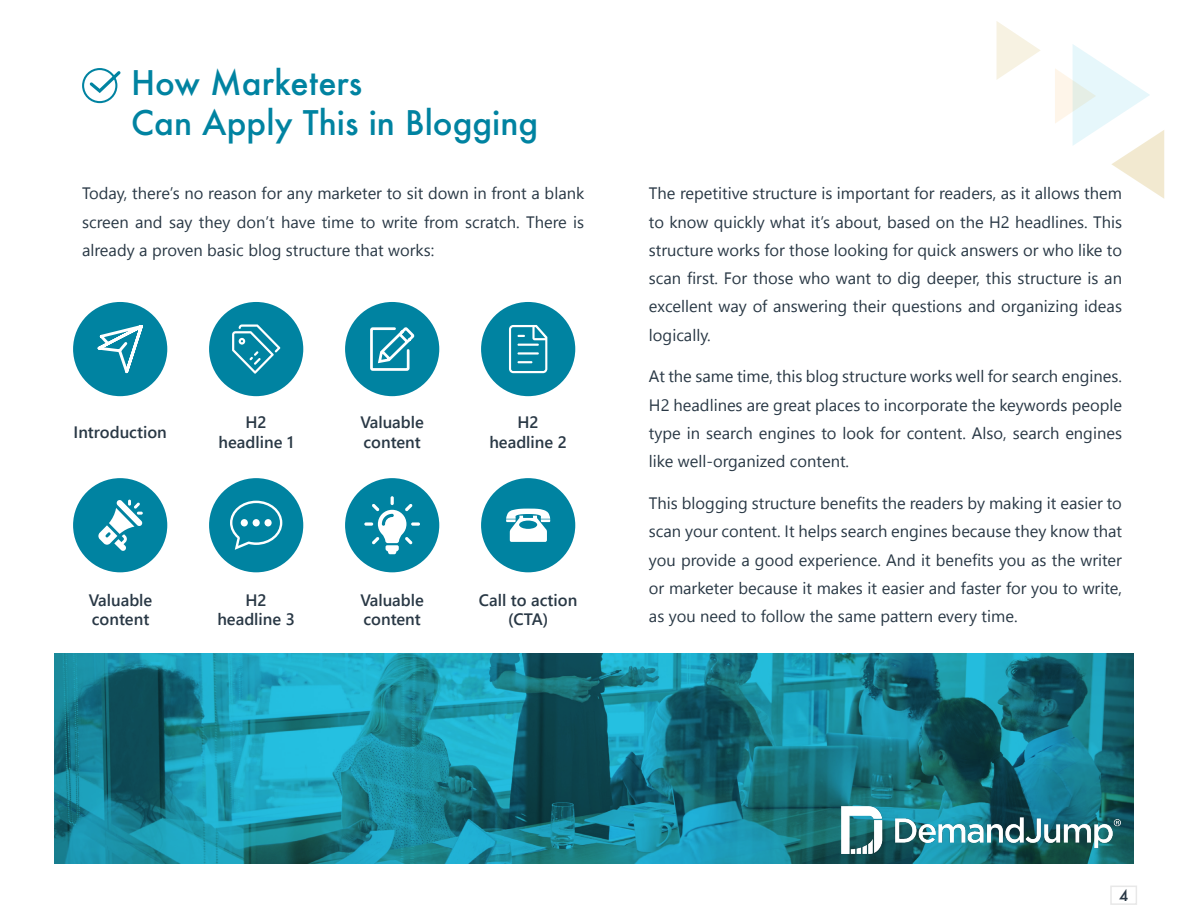
<style>
.page{position:relative;width:1188px;height:918px;background:#fff}
.page>*{position:absolute;margin:0;border:0;box-sizing:border-box;transform-origin:0 0}
.t1{font:500 33px/39.6px "Futura";color:#0083a1}
.t2{font:16.5px/28.2px "Segoe UI";color:#293845;text-align:justify}
.t3{font:600 16.5px/19.8px "Segoe UI";color:#293845;text-align:center}
.t4{font:500 15px "Futura";color:#293845}
</style>
<div class="page">
<svg style="left:997px;top:21px;width:43px;height:58px"></svg>
<svg style="left:1055px;top:44px;width:109px;height:155px"></svg>
<div style="left:1110px;top:886px;width:27px;height:19px;border:2px solid #e8e8e8"></div>
<svg style="left:82px;top:68px;width:39px;height:35px"></svg>
<div style="left:73px;top:302px;width:94px;height:94px;background:#0083a1;border-radius:50%"></div>
<div style="left:73px;top:478px;width:94px;height:94px;background:#0083a1;border-radius:50%"></div>
<div style="left:209px;top:302px;width:94px;height:94px;background:#0083a1;border-radius:50%"></div>
<div style="left:209px;top:478px;width:94px;height:94px;background:#0083a1;border-radius:50%"></div>
<div style="left:345px;top:302px;width:94px;height:94px;background:#0083a1;border-radius:50%"></div>
<div style="left:345px;top:478px;width:94px;height:94px;background:#0083a1;border-radius:50%"></div>
<div style="left:481px;top:302px;width:94px;height:94px;background:#0083a1;border-radius:50%"></div>
<div style="left:481px;top:478px;width:94px;height:94px;background:#0083a1;border-radius:50%"></div>
<svg style="left:97px;top:325px;width:46px;height:49px"></svg>
<svg style="left:232px;top:324px;width:48px;height:50px"></svg>
<svg style="left:370px;top:327px;width:45px;height:44px"></svg>
<svg style="left:509px;top:325px;width:38px;height:48px"></svg>
<svg style="left:230px;top:501px;width:52px;height:49px"></svg>
<svg style="left:98px;top:500px;width:45px;height:51px"></svg>
<svg style="left:506px;top:509px;width:44px;height:33px"></svg>
<svg style="left:364px;top:496px;width:56px;height:58px"></svg>
<img style="left:54px;top:653px;width:1080px;height:211px">
<img style="left:841px;top:807px;width:281px;height:47px">
<p class="t1" style="left:131px;top:63px;width:409px">How Marketers<br>Can Apply This in Blogging</p>
<p class="t2" style="left:82px;top:179px;width:504px">Today, there’s no reason for any marketer to sit down in front a blank screen and say they don’t have time to write from scratch. There is already a proven basic blog structure that works:</p>
<p class="t2" style="left:649px;top:179px;width:475px">The repetitive structure is important for readers, as it allows them to know quickly what it’s about, based on the H2 headlines. This structure works for those looking for quick answers or who like to scan first. For those who want to dig deeper, this structure is an excellent way of answering their questions and organizing ideas logically.</p>
<p class="t2" style="left:649px;top:362px;width:475px">At the same time, this blog structure works well for search engines.<br>H2 headlines are great places to incorporate the keywords people type in search engines to look for content. Also, search engines like well-organized content.</p>
<p class="t2" style="left:649px;top:489px;width:475px">This blogging structure benefits the readers by making it easier to scan your content. It helps search engines because they know that you provide a good experience. And it benefits you as the writer or marketer because it makes it easier and faster for you to write, as you need to follow the same pattern every time.</p>
<p class="t3" style="left:360px;top:412px;width:65px;text-align:left">Valuable content</p>
<p class="t3" style="left:219px;top:412px;width:77px">H2 headline 1</p>
<p class="t3" style="left:489px;top:412px;width:79px">H2 headline 2</p>
<p class="t3" style="left:74px;top:422px;width:95px">Introduction</p>
<p class="t3" style="left:89px;top:590px;width:65px;text-align:left">Valuable content</p>
<p class="t3" style="left:360px;top:590px;width:65px;text-align:left">Valuable content</p>
<p class="t3" style="left:479px;top:590px;width:100px">Call to action (CTA)</p>
<p class="t3" style="left:217px;top:590px;width:79px">H2 headline 3</p>
<p class="t4" style="left:1119px;top:886px;width:11px">4</p>
</div>
